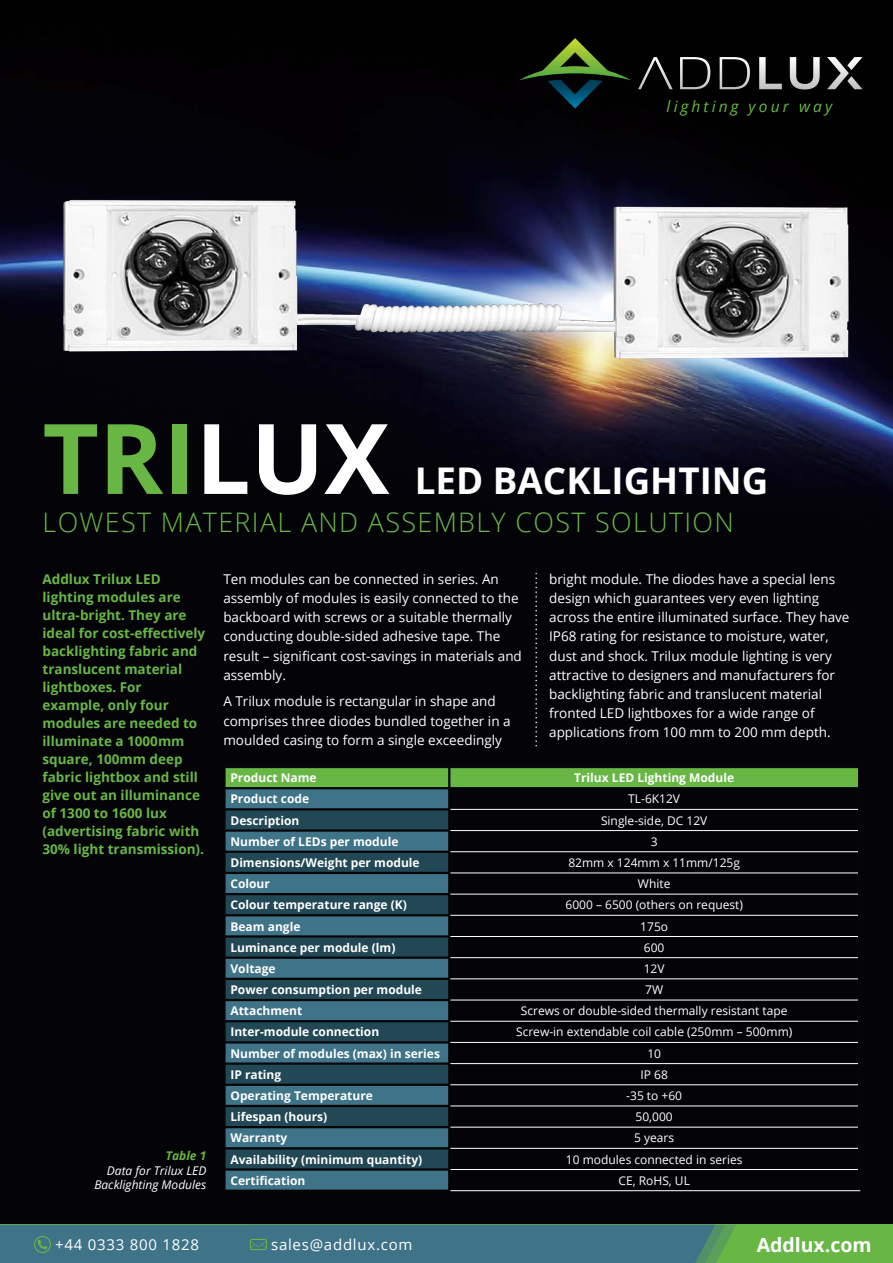
<style>
.page{position:relative;width:893px;height:1263px;background:#fff}
.page>*{position:absolute;margin:0;border:0;box-sizing:border-box;transform-origin:0 0}
.t1{font:700 97.5px "Open Sans";color:#68b745}
.t2{font:700 36.75px "Open Sans";color:#fff}
.t3{font:300 26.85px "Open Sans";letter-spacing:.05em;color:#68b745}
.t4{font:700 19.5px "Open Sans";color:#fff}
.t5{font:italic 15.45px "Open Sans";letter-spacing:.2em;color:#68b745}
.t6{font:15px "Open Sans";letter-spacing:.05em;color:#fff}
.t7{font:13.5px/19.2px "Open Sans";color:#fff}
.t8{font:700 13.5px/18px "Open Sans";color:#68b745}
.t9{font:700 12px "Open Sans";color:#fff}
.t10{font:12px "Open Sans";color:#fff}
.t11{font:italic 12px/14.4px "Open Sans";color:#fff;text-align:right}
.t12{font:italic 700 12px "Open Sans";color:#68b745}
.s1{color:#fff}
</style>
<div class="page">
<div style="left:0;top:663px;width:893px;height:562px;background:#040308"></div>
<img style="left:0;top:0;width:893px;height:663px">
<div style="left:0;top:1225px;width:893px;height:38px;background:#68b745"></div>
<div style="left:0;top:1225px;width:736px;height:38px;background:#3f7387"></div>
<svg style="left:519px;top:38px;width:112px;height:71px;background:#142313"></svg>
<svg style="left:638px;top:57px;width:35px;height:32px"></svg>
<svg style="left:680px;top:57px;width:30px;height:32px"></svg>
<svg style="left:720px;top:57px;width:30px;height:32px"></svg>
<svg style="left:759px;top:57px;width:23px;height:32px"></svg>
<svg style="left:790px;top:57px;width:30px;height:32px"></svg>
<svg style="left:827px;top:57px;width:35px;height:32px"></svg>
<svg style="left:535px;top:573px;width:2px;height:174px"></svg>
<hr style="left:223px;top:1189px;width:227px;height:3px;background:#060507">
<hr style="left:858px;top:1169px;width:2px;height:21px;background:#060507">
<hr style="left:223px;top:1170px;width:3px;height:19px;background:#060507">
<hr style="left:223px;top:1168px;width:227px;height:2px;background:#060507">
<hr style="left:223px;top:1149px;width:3px;height:19px;background:#060507">
<hr style="left:223px;top:1147px;width:227px;height:2px;background:#060507">
<hr style="left:223px;top:1128px;width:3px;height:19px;background:#060507">
<hr style="left:223px;top:1126px;width:227px;height:2px;background:#060507">
<hr style="left:223px;top:1107px;width:3px;height:19px;background:#060507">
<hr style="left:223px;top:1105px;width:227px;height:2px;background:#060507">
<hr style="left:223px;top:1086px;width:3px;height:19px;background:#060507">
<hr style="left:223px;top:1084px;width:227px;height:2px;background:#060507">
<hr style="left:223px;top:1065px;width:3px;height:19px;background:#060507">
<hr style="left:223px;top:1062px;width:227px;height:3px;background:#060507">
<hr style="left:223px;top:1043px;width:3px;height:19px;background:#060507">
<hr style="left:223px;top:1041px;width:227px;height:2px;background:#060507">
<hr style="left:223px;top:1022px;width:3px;height:19px;background:#060507">
<hr style="left:223px;top:1020px;width:227px;height:2px;background:#060507">
<hr style="left:223px;top:1001px;width:3px;height:19px;background:#060507">
<hr style="left:223px;top:999px;width:227px;height:2px;background:#060507">
<hr style="left:223px;top:980px;width:3px;height:19px;background:#060507">
<hr style="left:223px;top:978px;width:227px;height:2px;background:#060507">
<hr style="left:223px;top:959px;width:3px;height:19px;background:#060507">
<hr style="left:223px;top:956px;width:227px;height:3px;background:#060507">
<hr style="left:223px;top:937px;width:3px;height:19px;background:#060507">
<hr style="left:223px;top:935px;width:227px;height:2px;background:#060507">
<hr style="left:223px;top:916px;width:3px;height:19px;background:#060507">
<hr style="left:223px;top:914px;width:227px;height:2px;background:#060507">
<hr style="left:223px;top:895px;width:3px;height:19px;background:#060507">
<hr style="left:223px;top:893px;width:227px;height:2px;background:#060507">
<hr style="left:223px;top:874px;width:3px;height:19px;background:#060507">
<hr style="left:223px;top:872px;width:227px;height:2px;background:#060507">
<hr style="left:223px;top:853px;width:3px;height:19px;background:#060507">
<hr style="left:223px;top:851px;width:227px;height:2px;background:#060507">
<hr style="left:223px;top:832px;width:3px;height:19px;background:#060507">
<hr style="left:223px;top:829px;width:227px;height:3px;background:#060507">
<hr style="left:223px;top:810px;width:3px;height:19px;background:#060507">
<hr style="left:223px;top:808px;width:227px;height:2px;background:#060507">
<hr style="left:223px;top:789px;width:3px;height:19px;background:#060507">
<hr style="left:223px;top:787px;width:226px;height:2px;background:#060507">
<svg style="left:225px;top:768px;width:635px;height:421px;background:#18292c"></svg>
<hr style="left:449px;top:766px;width:411px;height:2px;background:#060507">
<hr style="left:223px;top:768px;width:3px;height:19px;background:#060507">
<hr style="left:223px;top:766px;width:226px;height:2px;background:#060507">
<hr style="left:450px;top:1190px;width:410px;height:1px;background:#fff">
<hr style="left:450px;top:1169px;width:408px;height:1px;background:#fff">
<hr style="left:450px;top:1148px;width:408px;height:1px;background:#fff">
<hr style="left:450px;top:1127px;width:408px;height:1px;background:#fff">
<hr style="left:450px;top:1105px;width:408px;height:1px;background:#fff">
<hr style="left:450px;top:1084px;width:408px;height:1px;background:#fff">
<hr style="left:450px;top:1063px;width:408px;height:1px;background:#fff">
<hr style="left:450px;top:1042px;width:408px;height:1px;background:#fff">
<hr style="left:450px;top:1021px;width:408px;height:1px;background:#fff">
<hr style="left:450px;top:1000px;width:408px;height:1px;background:#fff">
<hr style="left:450px;top:978px;width:408px;height:1px;background:#fff">
<hr style="left:450px;top:957px;width:408px;height:1px;background:#fff">
<hr style="left:450px;top:936px;width:408px;height:1px;background:#fff">
<hr style="left:450px;top:915px;width:408px;height:1px;background:#fff">
<hr style="left:450px;top:894px;width:408px;height:1px;background:#fff">
<hr style="left:450px;top:872px;width:408px;height:1px;background:#fff">
<hr style="left:450px;top:851px;width:408px;height:1px;background:#fff">
<hr style="left:450px;top:830px;width:408px;height:1px;background:#fff">
<hr style="left:450px;top:809px;width:408px;height:1px;background:#fff">
<p class="t5" style="left:667px;top:96px;width:167px">lighting your way</p>
<h1 class="t1" style="left:43px;top:390px;width:348px">TRI<span class="s1">LUX</span></h1>
<h2 class="t2" style="left:415px;top:455px;width:355px">LED BACKLIGHTING</h2>
<h3 class="t3" style="left:43px;top:504px;width:693px">LOWEST MATERIAL AND ASSEMBLY COST SOLUTION</h3>
<p class="t7" style="left:549px;top:569px;width:302px">bright module. The diodes have a special lens design which guarantees very even lighting across the entire illuminated surface. They have IP68 rating for resistance to moisture, water, dust and shock. Trilux module lighting is very attractive to designers and manufacturers for backlighting fabric and translucent material fronted LED lightboxes for a wide range of applications from 100 mm to 200 mm depth.</p>
<p class="t8" style="left:43px;top:569px;width:164px">Addlux Trilux LED lighting modules are ultra-bright. They are ideal for cost-effectively backlighting fabric and translucent material lightboxes. For example, only four modules are needed to illuminate a 1000mm square, 100mm deep fabric lightbox and still give out an illuminance of 1300 to 1600 lux (advertising fabric with<br>30% light transmission).</p>
<p class="t7" style="left:223px;top:569px;width:300px">Ten modules can be connected in series. An assembly of modules is easily connected to the backboard with screws or a suitable thermally conducting double-sided adhesive tape. The result – significant cost-savings in materials and assembly.</p>
<p class="t7" style="left:223px;top:692px;width:289px">A Trilux module is rectangular in shape and comprises three diodes bundled together in a moulded casing to form a single exceedingly</p>
<p class="t9" style="left:230px;top:769px;width:88px">Product Name</p>
<p class="t9" style="left:574px;top:769px;width:161px">Trilux LED Lighting Module</p>
<p class="t9" style="left:230px;top:790px;width:80px">Product code</p>
<p class="t10" style="left:628px;top:791px;width:53px">TL-6K12V</p>
<p class="t9" style="left:230px;top:812px;width:70px">Description</p>
<p class="t10" style="left:601px;top:812px;width:108px">Single-side, DC 12V</p>
<p class="t9" style="left:230px;top:833px;width:170px">Number of LEDs per module</p>
<p class="t10" style="left:651px;top:833px;width:8px">3</p>
<p class="t9" style="left:230px;top:854px;width:191px">Dimensions/Weight per module</p>
<p class="t10" style="left:568px;top:854px;width:173px">82mm x 124mm x 11mm/125g</p>
<p class="t9" style="left:230px;top:875px;width:41px">Colour</p>
<p class="t10" style="left:638px;top:875px;width:34px">White</p>
<p class="t9" style="left:230px;top:896px;width:178px">Colour temperature range (K)</p>
<p class="t10" style="left:565px;top:897px;width:179px">6000 – 6500 (others on request)</p>
<p class="t9" style="left:230px;top:918px;width:71px">Beam angle</p>
<p class="t10" style="left:640px;top:918px;width:29px">175o</p>
<p class="t9" style="left:230px;top:939px;width:166px">Luminance per module (lm)</p>
<p class="t10" style="left:644px;top:939px;width:22px">600</p>
<p class="t9" style="left:230px;top:960px;width:47px">Voltage</p>
<p class="t10" style="left:644px;top:960px;width:22px">12V</p>
<p class="t9" style="left:230px;top:981px;width:193px">Power consumption per module</p>
<p class="t10" style="left:645px;top:981px;width:19px">7W</p>
<p class="t9" style="left:230px;top:1002px;width:73px">Attachment</p>
<p class="t10" style="left:521px;top:1003px;width:268px">Screws or double-sided thermally resistant tape</p>
<p class="t9" style="left:230px;top:1024px;width:150px">Inter-module connection</p>
<p class="t10" style="left:516px;top:1024px;width:278px">Screw-in extendable coil cable (250mm – 500mm)</p>
<p class="t9" style="left:230px;top:1045px;width:211px">Number of modules (max) in series</p>
<p class="t10" style="left:647px;top:1045px;width:15px">10</p>
<p class="t9" style="left:230px;top:1066px;width:52px">IP rating</p>
<p class="t10" style="left:640px;top:1066px;width:29px">IP 68</p>
<p class="t9" style="left:230px;top:1087px;width:144px">Operating Temperature</p>
<p class="t10" style="left:626px;top:1087px;width:57px">-35 to +60</p>
<p class="t9" style="left:230px;top:1108px;width:98px">Lifespan (hours)</p>
<p class="t10" style="left:636px;top:1109px;width:39px">50,000</p>
<p class="t9" style="left:230px;top:1129px;width:58px">Warranty</p>
<p class="t10" style="left:634px;top:1130px;width:42px">5 years</p>
<p class="t9" style="left:230px;top:1151px;width:193px">Availability (minimum quantity)</p>
<p class="t10" style="left:566px;top:1151px;width:178px">10 modules connected in series</p>
<p class="t9" style="left:230px;top:1172px;width:76px">Certification</p>
<p class="t10" style="left:618px;top:1172px;width:73px">CE, RoHS, UL</p>
<p class="t12" style="left:166px;top:1147px;width:42px">Table 1</p>
<p class="t11" style="left:94px;top:1163px;width:113px">Data for Trilux LED<br>Backlighting Modules</p>
<p class="t6" style="left:55px;top:1234px;width:145px">+44 0333 800 1828</p>
<p class="t6" style="left:271px;top:1234px;width:143px">sales@addlux.com</p>
<h3 class="t4" style="left:757px;top:1231px;width:116px">Addlux.com</h3>
</div>
